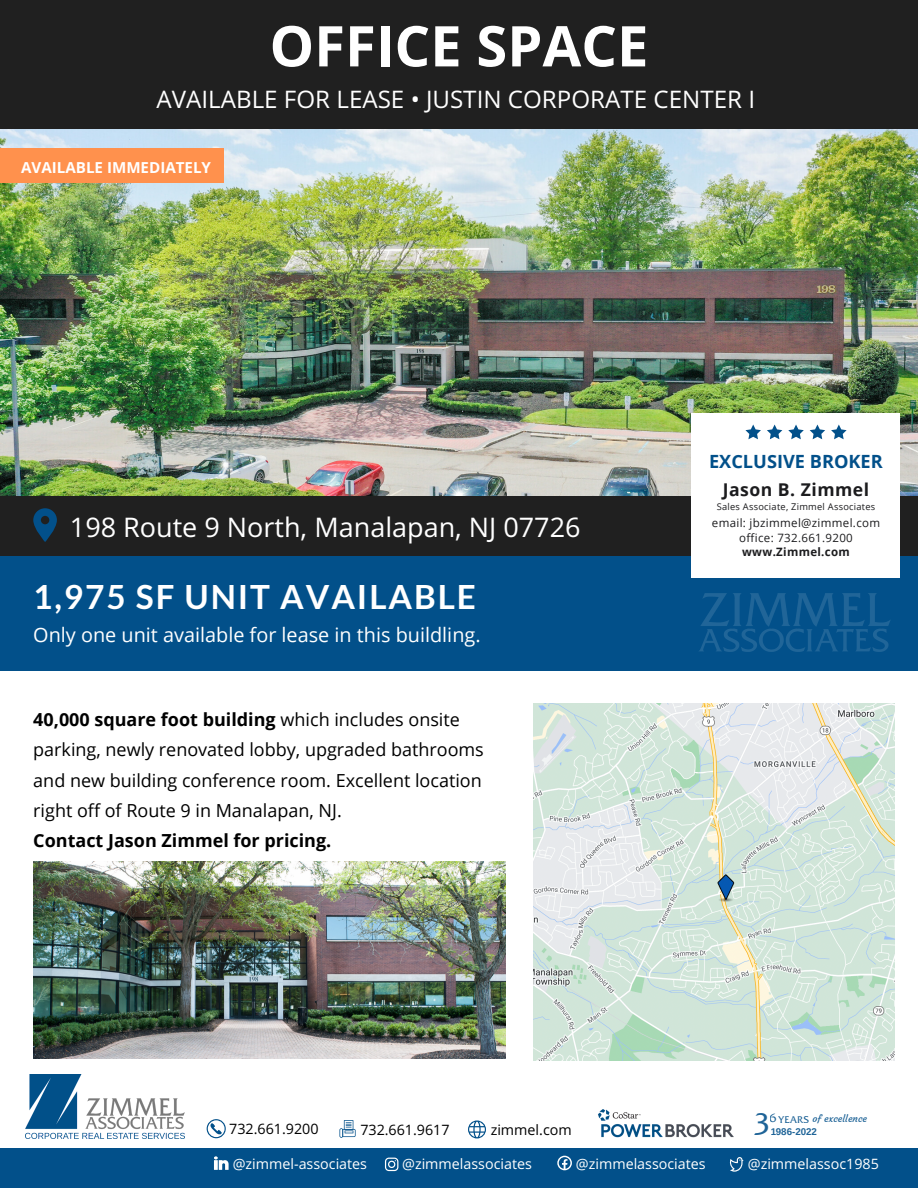
<style>
.page{position:relative;width:918px;height:1188px;background:#fff}
.page>*{position:absolute;margin:0;border:0;box-sizing:border-box;transform-origin:0 0}
.t1{font:700 56.1px "Open Sans";color:#fff}
.t2{font:700 33.45px "Lato";letter-spacing:.055em;color:#fff}
.t3{font:30px "Fremont Caps";color:#02508a}
.t4{font:27px "Open Sans Hebrew";color:#fff}
.t5{font:24.15px "Open Sans Hebrew";color:#fff}
.t6{font:19.8px "Open Sans";color:#fff}
.t7{font:700 18.15px "Open Sans";color:#02508a}
.t8{font:18px/30.3px "Open Sans";color:#000}
.t9{font:700 18px "Open Sans";color:#000}
.t10{font:700 17.55px "Open Sans";letter-spacing:.03em;color:#1c1c1e}
.t11{font:700 15.15px "Open Sans";color:#fff}
.t12{font:14.25px "Open Sans Hebrew";color:#fff}
.t13{font:14.25px "Open Sans Hebrew";color:#000}
.t14{font:11.55px/15.5px "Open Sans";letter-spacing:.03em;color:#1c1c1e;text-align:center}
.t15{font:700 11.55px "Open Sans";letter-spacing:.03em;color:#1c1c1e}
.t16{font:9.75px "Courgette";color:#02508a}
.t17{font:700 9.75px "Arimo";color:#02508a}
.t18{font:9.3px "Open Sans";letter-spacing:.03em;color:#1c1c1e}
.s1{font-weight:700}
.s2{font-family:"Fremont Caps";font-size:12px}
.s3{font-family:"Fremont Caps"}
</style>
<div class="page">
<img style="left:0;top:128px;width:918px;height:368px">
<div style="left:0;top:0;width:918px;height:128px;background:#202020"></div>
<div style="left:0;top:552px;width:918px;height:119px;background:#02508a"></div>
<div style="left:0;top:496px;width:918px;height:59px;background:#202020"></div>
<svg style="left:33px;top:508px;width:24px;height:34px"></svg>
<div style="left:0;top:148px;width:224px;height:35px;background:#ff914d"></div>
<div style="left:691px;top:413px;width:209px;height:165px;background:#fff"></div>
<svg style="left:745px;top:425px;width:16px;height:14px"></svg>
<svg style="left:767px;top:425px;width:15px;height:14px"></svg>
<svg style="left:788px;top:425px;width:16px;height:14px"></svg>
<svg style="left:810px;top:425px;width:15px;height:14px"></svg>
<svg style="left:831px;top:425px;width:16px;height:14px"></svg>
<img style="left:699px;top:593px;width:192px;height:59px">
<div style="left:0;top:1148px;width:918px;height:40px;background:#02508a"></div>
<img style="left:25px;top:1074px;width:159px;height:65px">
<img style="left:598px;top:1109px;width:136px;height:29px">
<svg style="left:207px;top:1119px;width:19px;height:19px"></svg>
<svg style="left:468px;top:1120px;width:18px;height:18px"></svg>
<svg style="left:214px;top:1156px;width:15px;height:14px"></svg>
<svg style="left:385px;top:1158px;width:13px;height:13px"></svg>
<svg style="left:557px;top:1156px;width:15px;height:14px"></svg>
<svg style="left:729px;top:1157px;width:15px;height:15px"></svg>
<svg style="left:340px;top:1120px;width:16px;height:17px"></svg>
<img style="left:534px;top:704px;width:361px;height:356px">
<img style="left:33px;top:862px;width:473px;height:197px">
<h1 class="t1" style="left:270px;top:6px;width:380px">OFFICE SPACE</h1>
<h3 class="t5" style="left:157px;top:83px;width:600px">AVAILABLE FOR LEASE • JUSTIN CORPORATE CENTER I</h3>
<p class="t11" style="left:21px;top:157px;width:191px">AVAILABLE IMMEDIATELY</p>
<h3 class="t4" style="left:70px;top:508px;width:512px">198 Route 9 North, Manalapan, NJ 07726</h3>
<h2 class="t2" style="left:33px;top:576px;width:444px">1,975 SF UNIT AVAILABLE</h2>
<p class="t6" style="left:33px;top:621px;width:449px">Only one unit available for lease in this buildling.</p>
<p class="t8" style="left:33px;top:704px;width:452px"><span class="s1">40,000 square foot building</span> which includes onsite parking, newly renovated lobby, upgraded bathrooms and new building conference room. Excellent location right off of Route 9 in Manalapan, NJ.</p>
<p class="t9" style="left:33px;top:828px;width:300px">Contact Jason Zimmel for pricing.</p>
<p class="t7" style="left:709px;top:449px;width:175px">EXCLUSIVE BROKER</p>
<p class="t10" style="left:723px;top:477px;width:148px">Jason B. Zimmel</p>
<p class="t18" style="left:717px;top:500px;width:160px">Sales Associate, Zimmel Associates</p>
<p class="t14" style="left:712px;top:515px;width:170px">email: jbzimmel@zimmel.com office: 732.661.9200</p>
<p class="t15" style="left:742px;top:543px;width:109px">www.Zimmel.com</p>
<p class="t13" style="left:229px;top:1119px;width:91px">732.661.9200</p>
<p class="t13" style="left:491px;top:1119px;width:83px">zimmel.com</p>
<p class="t12" style="left:233px;top:1154px;width:136px">@zimmel-associates</p>
<p class="t12" style="left:402px;top:1154px;width:131px">@zimmelassociates</p>
<p class="t12" style="left:576px;top:1153px;width:131px">@zimmelassociates</p>
<p class="t13" style="left:360px;top:1120px;width:91px">732.661.9617</p>
<h3 class="t3" style="left:755px;top:1099px;width:16px">3</h3>
<p class="t16" style="left:770px;top:1113px;width:99px"><span class="s2">6</span><span class="s3">YEARS</span> of excellence</p>
<p class="t17" style="left:770px;top:1126px;width:48px">1986-2022</p>
<p class="t12" style="left:748px;top:1153px;width:133px">@zimmelassoc1985</p>
</div>
